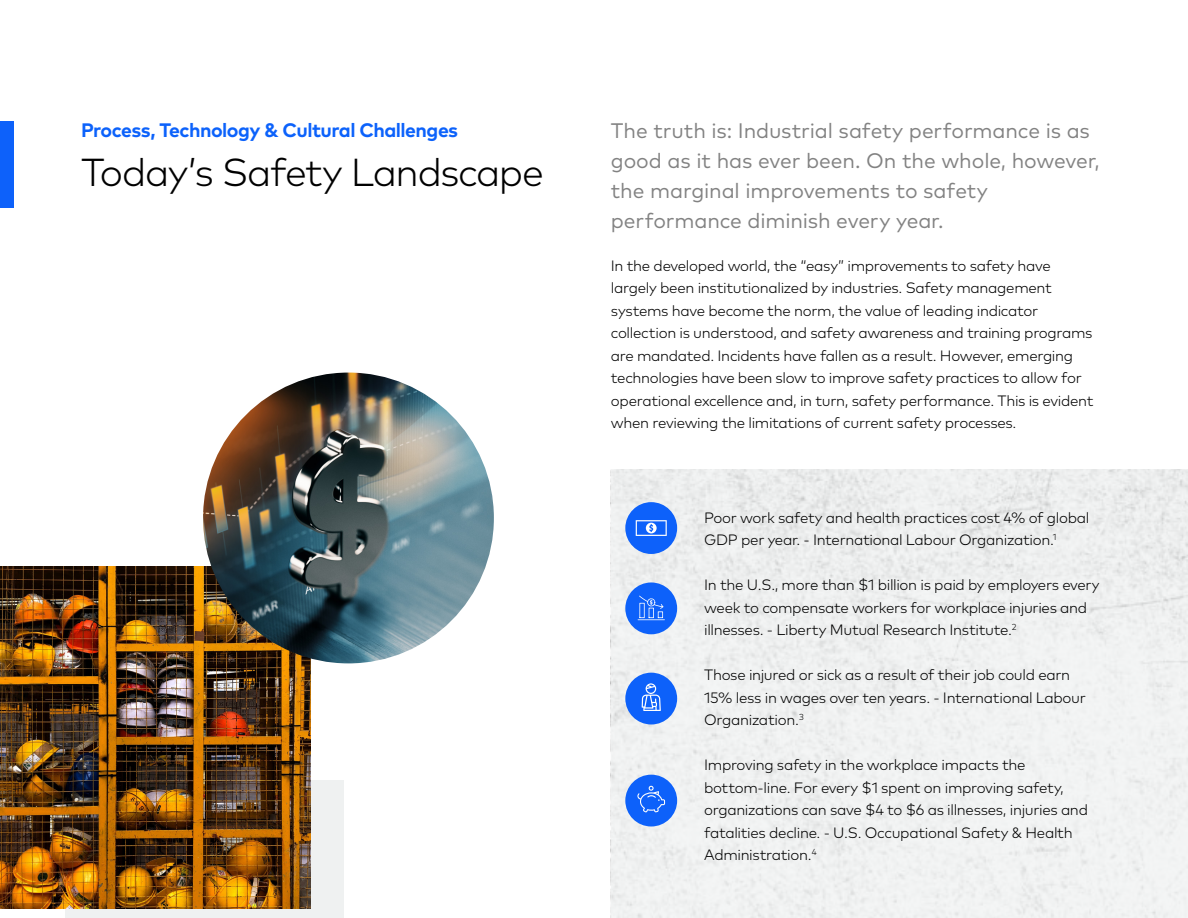
<style>
.page{position:relative;width:1188px;height:918px;background:#fff}
.page>*{position:absolute;margin:0;border:0;box-sizing:border-box;transform-origin:0 0}
.t1{font:300 39px "Mark OT";letter-spacing:-.035em;color:#000}
.t2{font:21px/30px "Mark OT";letter-spacing:-.005em;color:#828282}
.t3{font:700 19.5px "Mark OT";letter-spacing:-.025em;color:#0c62fb}
.t4{font:300 15px/22.5px "Mark OT";letter-spacing:-.02em;color:#000}
</style>
<div class="page">
<div style="left:611px;top:469px;width:577px;height:449px;background:#f0f2f2"></div>
<div style="left:66px;top:781px;width:278px;height:137px;background:#eff1f1"></div>
<img style="left:0;top:567px;width:311px;height:341px">
<img style="left:203px;top:373px;width:291px;height:290px;border-radius:145px">
<div style="left:0;top:122px;width:14px;height:86px;background:#0d61fa"></div>
<div style="left:625px;top:502px;width:52px;height:52px;background:#0d61fa;border-radius:50%"></div>
<div style="left:625px;top:582px;width:52px;height:52px;background:#0d61fa;border-radius:50%"></div>
<div style="left:625px;top:673px;width:52px;height:51px;background:#0d61fa;border-radius:50%"></div>
<div style="left:625px;top:775px;width:52px;height:51px;background:#0d61fa;border-radius:50%"></div>
<svg style="left:637px;top:786px;width:28px;height:26px"></svg>
<svg style="left:636px;top:520px;width:31px;height:16px"></svg>
<svg style="left:638px;top:596px;width:27px;height:24px"></svg>
<svg style="left:642px;top:683px;width:19px;height:28px"></svg>
<h3 class="t3" style="left:81px;top:117px;width:379px">Process, Technology &amp; Cultural Challenges</h3>
<h1 class="t1" style="left:81px;top:149px;width:465px">Today’s Safety Landscape</h1>
<h2 class="t2" style="left:611px;top:115px;width:490px">The truth is: Industrial safety performance is as good as it has ever been. On the whole, however, the marginal improvements to safety performance diminish every year.</h2>
<p class="t4" style="left:611px;top:254px;width:484px">In the developed world, the “easy” improvements to safety have largely been institutionalized by industries. Safety management systems have become the norm, the value of leading indicator collection is understood, and safety awareness and training programs are mandated. Incidents have fallen as a result. However, emerging technologies have been slow to improve safety practices to allow for operational excellence and, in turn, safety performance. This is evident when reviewing the limitations of current safety processes.</p>
<p class="t4" style="left:704px;top:506px;width:387px">Poor work safety and health practices cost 4% of global<br>GDP per year. - International Labour Organization.<sup>1</sup></p>
<p class="t4" style="left:704px;top:574px;width:397px">In the U.S., more than $1 billion is paid by employers every week to compensate workers for workplace injuries and illnesses. - Liberty Mutual Research Institute.<sup>2</sup></p>
<p class="t4" style="left:704px;top:664px;width:383px">Those injured or sick as a result of their job could earn<br>15% less in wages over ten years. - International Labour<br>Organization.<sup>3</sup></p>
<p class="t4" style="left:704px;top:754px;width:385px">Improving safety in the workplace impacts the bottom-line. For every $1 spent on improving safety, organizations can save $4 to $6 as illnesses, injuries and fatalities decline. - U.S. Occupational Safety &amp; Health Administration.<sup>4</sup></p>
</div>
